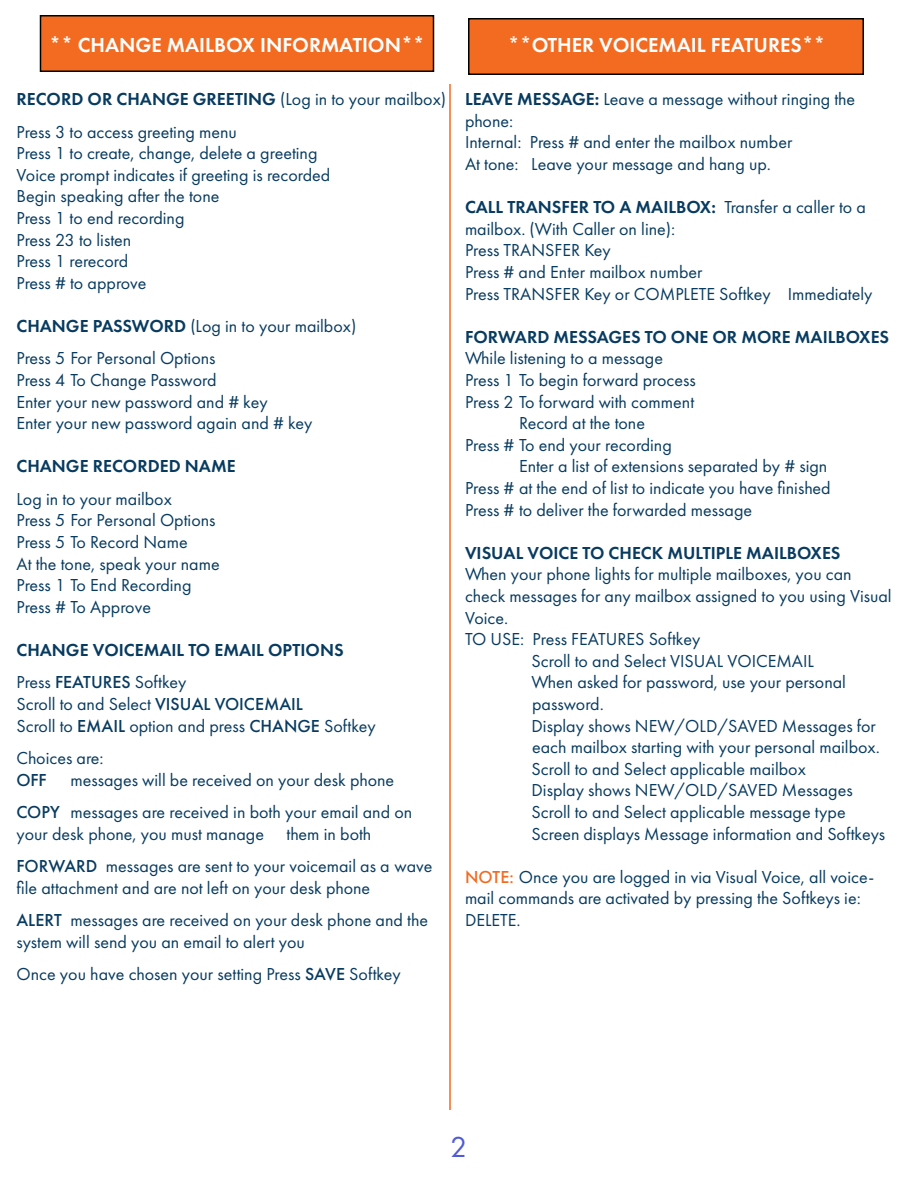
<style>
.page{position:relative;width:918px;height:1188px;background:#fff}
.page>*{position:absolute;margin:0;border:0;box-sizing:border-box;transform-origin:0 0}
.t1{font:30px "Futura PT";color:#4f5cd6}
.t2{font:600 21px "Futura PT";color:#fff}
.t3{font:18px/21.6px "Futura PT";color:#083b60}
.t4{font:600 18px "Futura PT";color:#083b60}
.t5{font:500 18px "Futura PT";color:#083b60}
.s1{font-weight:400}
.s2{font-weight:600}
.s3{font-weight:500}
.s4{font-weight:500;color:#f36b21}
</style>
<div class="page">
<div style="left:40px;top:16px;width:394px;height:55px;background:#f36b21"></div>
<div style="left:40px;top:15px;width:394px;height:57px;border:2px solid #000"></div>
<div style="left:469px;top:19px;width:394px;height:55px;background:#f36b21"></div>
<div style="left:468px;top:18px;width:396px;height:57px;border:2px solid #000"></div>
<hr style="left:449px;top:84px;width:2px;height:1026px;background:#f36b21">
<p class="t2" style="left:49px;top:32px;width:377px">** CHANGE MAILBOX INFORMATION**</p>
<p class="t2" style="left:508px;top:32px;width:319px">**OTHER VOICEMAIL FEATURES**</p>
<p class="t4" style="left:16px;top:88px;width:431px">RECORD OR CHANGE GREETING <span class="s1">(Log in to your mailbox)</span></p>
<p class="t3" style="left:16px;top:121px;width:222px">Press 3 to access greeting menu</p>
<p class="t3" style="left:16px;top:142px;width:303px">Press 1 to create, change, delete a greeting</p>
<p class="t3" style="left:16px;top:164px;width:315px">Voice prompt indicates if greeting is recorded</p>
<p class="t3" style="left:16px;top:186px;width:205px">Begin speaking after the tone</p>
<p class="t3" style="left:16px;top:207px;width:170px">Press 1 to end recording</p>
<p class="t3" style="left:16px;top:229px;width:116px">Press 23 to listen</p>
<p class="t3" style="left:16px;top:250px;width:113px">Press 1 rerecord</p>
<p class="t3" style="left:16px;top:272px;width:132px">Press # to approve</p>
<p class="t3" style="left:16px;top:315px;width:341px"><span class="s2">CHANGE PASSWORD</span> (Log in to your mailbox)</p>
<p class="t3" style="left:16px;top:348px;width:201px">Press 5 For Personal Options</p>
<p class="t3" style="left:16px;top:369px;width:202px">Press 4 To Change Password</p>
<p class="t3" style="left:16px;top:391px;width:253px">Enter your new password and # key</p>
<p class="t3" style="left:16px;top:412px;width:297px">Enter your new password again and # key</p>
<p class="t4" style="left:16px;top:455px;width:221px">CHANGE RECORDED NAME</p>
<p class="t3" style="left:16px;top:488px;width:157px">Log in to your mailbox</p>
<p class="t3" style="left:16px;top:510px;width:201px">Press 5 For Personal Options</p>
<p class="t3" style="left:16px;top:531px;width:173px">Press 5 To Record Name</p>
<p class="t3" style="left:16px;top:553px;width:205px">At the tone, speak your name</p>
<p class="t3" style="left:16px;top:574px;width:177px">Press 1 To End Recording</p>
<p class="t3" style="left:16px;top:596px;width:136px">Press # To Approve</p>
<p class="t4" style="left:16px;top:639px;width:329px">CHANGE VOICEMAIL TO EMAIL OPTIONS</p>
<p class="t3" style="left:16px;top:672px;width:172px">Press <span class="s3">FEATURES</span> Softkey</p>
<p class="t3" style="left:16px;top:693px;width:288px">Scroll to and Select <span class="s3">VISUAL VOICEMAIL</span></p>
<p class="t3" style="left:16px;top:715px;width:361px">Scroll to <span class="s3">EMAIL</span> option and press <span class="s3">CHANGE</span> Softkey</p>
<p class="t3" style="left:16px;top:747px;width:89px">Choices are:</p>
<p class="t5" style="left:16px;top:769px;width:32px">OFF</p>
<p class="t3" style="left:70px;top:769px;width:325px">messages will be received on your desk phone</p>
<p class="t3" style="left:16px;top:801px;width:397px"><span class="s3">COPY</span> messages are received in both your email and on your desk phone, you must manage them in both</p>
<p class="t3" style="left:16px;top:855px;width:418px"><span class="s3">FORWARD</span> messages are sent to your voicemail as a wave file attachment and are not left on your desk phone</p>
<p class="t3" style="left:16px;top:909px;width:413px"><span class="s3">ALERT</span> messages are received on your desk phone and the system will send you an email to alert you</p>
<p class="t3" style="left:16px;top:963px;width:386px">Once you have chosen your setting Press <span class="s3">SAVE</span> Softkey</p>
<p class="t3" style="left:465px;top:88px;width:392px"><span class="s2">LEAVE MESSAGE:</span> Leave a message without ringing the phone:</p>
<p class="t3" style="left:465px;top:132px;width:329px">Internal: Press # and enter the mailbox number</p>
<p class="t3" style="left:465px;top:153px;width:308px">At tone: Leave your message and hang up.</p>
<p class="t3" style="left:465px;top:196px;width:403px"><span class="s2">CALL TRANSFER TO A MAILBOX:</span> Transfer a caller to a mailbox. (With Caller on line):</p>
<p class="t3" style="left:465px;top:240px;width:147px">Press TRANSFER Key</p>
<p class="t3" style="left:465px;top:261px;width:239px">Press # and Enter mailbox number</p>
<p class="t3" style="left:465px;top:283px;width:409px">Press TRANSFER Key or COMPLETE Softkey Immediately</p>
<p class="t4" style="left:465px;top:326px;width:426px">FORWARD MESSAGES TO ONE OR MORE MAILBOXES</p>
<p class="t3" style="left:465px;top:348px;width:200px">While listening to a message</p>
<p class="t3" style="left:465px;top:369px;width:232px">Press 1 To begin forward process</p>
<p class="t3" style="left:465px;top:391px;width:231px">Press 2 To forward with comment</p>
<p class="t3" style="left:519px;top:412px;width:128px">Record at the tone</p>
<p class="t3" style="left:465px;top:434px;width:208px">Press # To end your recording</p>
<p class="t3" style="left:519px;top:456px;width:310px">Enter a list of extensions separated by # sign</p>
<p class="t3" style="left:465px;top:477px;width:367px">Press # at the end of list to indicate you have finished</p>
<p class="t3" style="left:465px;top:499px;width:289px">Press # to deliver the forwarded message</p>
<p class="t4" style="left:465px;top:542px;width:377px">VISUAL VOICE TO CHECK MULTIPLE MAILBOXES</p>
<p class="t3" style="left:465px;top:564px;width:428px">When your phone lights for multiple mailboxes, you can check messages for any mailbox assigned to you using Visual<br>Voice.</p>
<p class="t3" style="left:465px;top:628px;width:237px">TO USE: Press FEATURES Softkey</p>
<p class="t3" style="left:532px;top:650px;width:284px">Scroll to and Select VISUAL VOICEMAIL</p>
<p class="t3" style="left:532px;top:672px;width:316px">When asked for password, use your personal password.</p>
<p class="t3" style="left:532px;top:715px;width:346px">Display shows NEW/OLD/SAVED Messages for</p>
<p class="t3" style="left:532px;top:736px;width:349px">each mailbox starting with your personal mailbox.</p>
<p class="t3" style="left:532px;top:758px;width:276px">Scroll to and Select applicable mailbox</p>
<p class="t3" style="left:532px;top:780px;width:323px">Display shows NEW/OLD/SAVED Messages</p>
<p class="t3" style="left:532px;top:801px;width:316px">Scroll to and Select applicable message type</p>
<p class="t3" style="left:532px;top:823px;width:355px">Screen displays Message information and Softkeys</p>
<p class="t3" style="left:465px;top:866px;width:411px"><span class="s4">NOTE:</span> Once you are logged in via Visual Voice, all voice&shy;mail commands are activated by pressing the Softkeys ie:<br>DELETE.</p>
<p class="t1" style="left:450px;top:1129px;width:19px">2</p>
</div>
